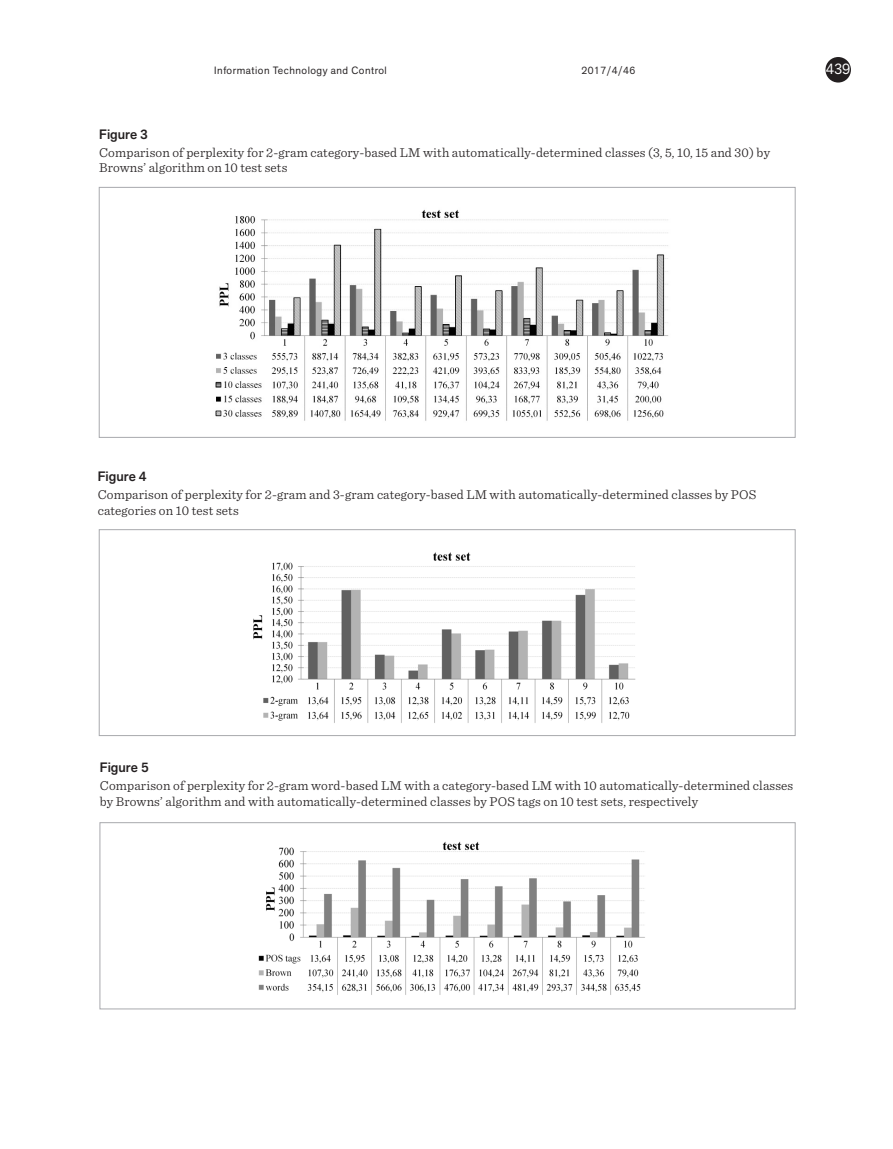
<style>
.page{position:relative;width:893px;height:1149px;background:#fff}
.page>*{position:absolute;margin:0;border:0;box-sizing:border-box;transform-origin:0 0}
.t1{font:15.45px "Arial";color:#000}
.t2{font:15px "Akzid Grtsk Next";color:#fff}
.Pav_pavadin{font:300 13.5px/15.8px "Sentinel";letter-spacing:.01em;color:#231f20}
.Pav_nr{font:500 13.5px "Akzid Grtsk Next";color:#231f20}
.t3{font:10.5px "Akzid Grtsk Next";letter-spacing:.05em;color:#231f20}
</style>
<div class="page">
<div style="left:825px;top:57px;width:26px;height:25px;background:#231f20;border-radius:50%"></div>
<img style="left:215px;top:209px;width:454px;height:212px">
<div style="left:99px;top:187px;width:696px;height:250px;border:1px solid #a8a9ad"></div>
<img style="left:253px;top:552px;width:383px;height:171px">
<div style="left:99px;top:529px;width:696px;height:206px;border:1px solid #a8a9ad"></div>
<img style="left:258px;top:841px;width:387px;height:154px">
<div style="left:100px;top:822px;width:695px;height:186px;border:1px solid #a8a9ad"></div>
<p class="t3" style="left:214px;top:63px;width:174px">Information Technology and Control</p>
<p class="t3" style="left:581px;top:63px;width:55px">2017/4/46</p>
<p class="t2" style="left:826px;top:59px;width:26px">439</p>
<p class="Pav_nr" style="left:99px;top:125px;width:50px">Figure 3</p>
<p class="Pav_pavadin" style="left:99px;top:143px;width:672px">Comparison of perplexity for 2-gram category-based LM with automatically-determined classes (3, 5, 10, 15 and 30) by<br>Browns’ algorithm on 10 test sets</p>
<p class="Pav_nr" style="left:98px;top:467px;width:50px">Figure 4</p>
<p class="Pav_pavadin" style="left:98px;top:485px;width:660px">Comparison of perplexity for 2-gram and 3-gram category-based LM with automatically-determined classes by POS categories on 10 test sets</p>
<p class="Pav_nr" style="left:100px;top:758px;width:50px">Figure 5</p>
<p class="Pav_pavadin" style="left:100px;top:776px;width:695px">Comparison of perplexity for 2-gram word-based LM with a category-based LM with 10 automatically-determined classes by Browns’ algorithm and with automatically-determined classes by POS tags on 10 test sets, respectively</p>
<p class="t1" style="left:432px;top:772px;width:19px">18</p>
</div>
